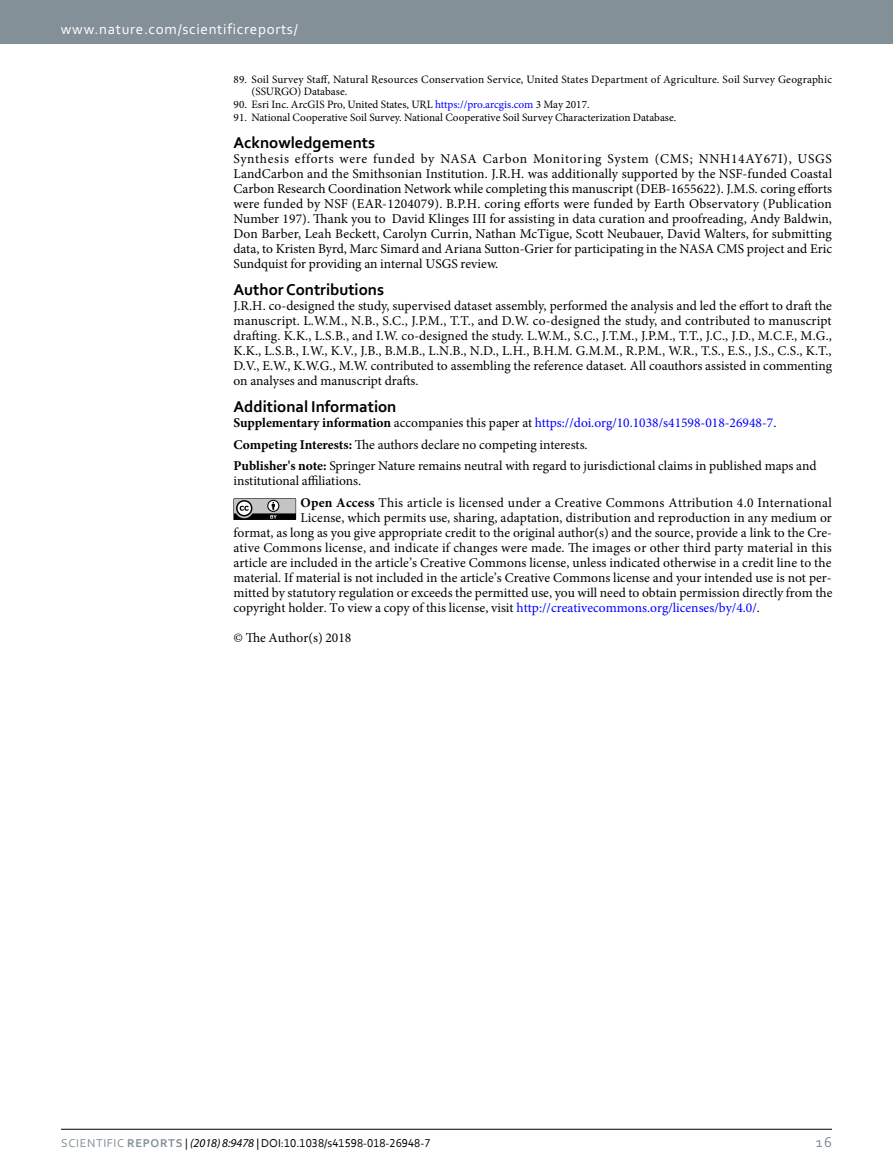
<style>
.page{position:relative;width:893px;height:1174px;background:#fff}
.page>*{position:absolute;margin:0;border:0;box-sizing:border-box;transform-origin:0 0}
.t1{font:16.5px "Corbel Bold 2";color:#000}
.t2{font:15px "Corbel 2";letter-spacing:.045em;color:#fff}
.t3{font:15px "Corbel 2";color:#839097}
.t4{font:13.5px/15px "Minion Pro";color:#000;text-align:justify}
.t5{font:13.5px/21.8px "Minion Pro";letter-spacing:.02em;color:#000}
.t6{font:12px "Corbel";color:#000}
.t7{font:11.25px/12.8px "Minion Pro";letter-spacing:.005em;color:#000}
.s1{color:#00f}
.s2{font-weight:700}
.s3{font-family:"Corbel 2";color:#839097}
.s4{font-family:"Corbel Bold 2";color:#839097}
.s5{font-family:"Corbel 2"}
.s6{font-family:"Myriad Pro";font-style:italic}
</style>
<div class="page">
<div style="left:0;top:0;width:893px;height:43px;background:#839097"></div>
<hr style="left:61px;top:1129px;width:771px;height:1px;background:#000">
<svg style="left:233px;top:498px;width:63px;height:22px"></svg>
<p class="t2" style="left:61px;top:19px;width:238px">www.nature.com/scientificreports/</p>
<p class="t7" style="left:251px;top:73px;width:582px;text-indent:-18px">89. Soil Survey Staff, Natural Resources Conservation Service, United States Department of Agriculture. Soil Survey Geographic (SSURGO) Database.</p>
<p class="t7" style="left:234px;top:98px;width:358px">90. Esri Inc. ArcGIS Pro, United States, URL <span class="s1">https://pro.arcgis.com</span> 3 May 2017.</p>
<p class="t7" style="left:234px;top:111px;width:444px">91. National Cooperative Soil Survey. National Cooperative Soil Survey Characterization Database.</p>
<p class="t1" style="left:233px;top:132px;width:143px">Acknowledgements</p>
<p class="t4" style="left:233px;top:151px;width:600px">Synthesis efforts were funded by NASA Carbon Monitoring System (CMS; NNH14AY67I), USGS LandCarbon and the Smithsonian Institution. J.R.H. was additionally supported by the NSF-funded Coastal Carbon Research Coordination Network while completing this manuscript (DEB-1655622). J.M.S. coring efforts were funded by NSF (EAR-1204079). B.P.H. coring efforts were funded by Earth Observatory (Publication Number 197). Thank you to David Klinges III for assisting in data curation and proofreading, Andy Baldwin, Don Barber, Leah Beckett, Carolyn Currin, Nathan McTigue, Scott Neubauer, David Walters, for submitting data, to Kristen Byrd, Marc Simard and Ariana Sutton-Grier for participating in the NASA CMS project and Eric Sundquist for providing an internal USGS review.</p>
<p class="t1" style="left:233px;top:279px;width:152px">Author Contributions</p>
<p class="t4" style="left:233px;top:298px;width:600px">J.R.H. co-designed the study, supervised dataset assembly, performed the analysis and led the effort to draft the manuscript. L.W.M., N.B., S.C., J.P.M., T.T., and D.W. co-designed the study, and contributed to manuscript drafting. K.K., L.S.B., and I.W. co-designed the study. L.W.M., S.C., J.T.M., J.P.M., T.T., J.C., J.D., M.C.F., M.G., K.K., L.S.B., I.W., K.V., J.B., B.M.B., L.N.B., N.D., L.H., B.H.M. G.M.M., R.P.M., W.R., T.S., E.S., J.S., C.S., K.T., D.V., E.W., K.W.G., M.W. contributed to assembling the reference dataset. All coauthors assisted in commenting on analyses and manuscript drafts.</p>
<p class="t1" style="left:233px;top:396px;width:164px">Additional Information</p>
<p class="t4" style="left:233px;top:412px;width:584px;line-height:21.8px;text-align:left"><span class="s2">Supplementary information</span> accompanies this paper at <span class="s1">https://doi.org/10.1038/s41598-018-26948-7</span>.<br><span class="s2">Competing Interests:</span> The authors declare no competing interests.<br><span class="s2">Publisher's note:</span> Springer Nature remains neutral with regard to jurisdictional claims in published maps and</p>
<p class="t5" style="left:301px;top:470px;width:533px;text-indent:-67px">institutional affiliations.<br><span class="s2">Open Access</span> This article is licensed under a Creative Commons Attribution 4.0 International</p>
<p class="t4" style="left:233px;top:510px;width:601px;text-indent:67px">License, which permits use, sharing, adaptation, distribution and reproduction in any medium or format, as long as you give appropriate credit to the original author(s) and the source, provide a link to the Cre&shy;ative Commons license, and indicate if changes were made. The images or other third party material in this article are included in the article’s Creative Commons license, unless indicated otherwise in a credit line to the material. If material is not included in the article’s Creative Commons license and your intended use is not per&shy;mitted by statutory regulation or exceeds the permitted use, you will need to obtain permission directly from the copyright holder. To view a copy of this license, visit <span class="s1">http://creativecommons.org/licenses/by/4.0/</span>.</p>
<p class="t4" style="left:233px;top:630px;width:119px">© The Author(s) 2018</p>
<p class="t6" style="left:61px;top:1135px;width:371px"><span class="s3">SCIENTIFIC</span> <span class="s4">REPOrTS</span> <span class="s5">|</span> <span class="s6">(2018) 8:9478</span> | DOI:10.1038/s41598-018-26948-7</p>
<p class="t3" style="left:816px;top:1132px;width:18px">16</p>
</div>
